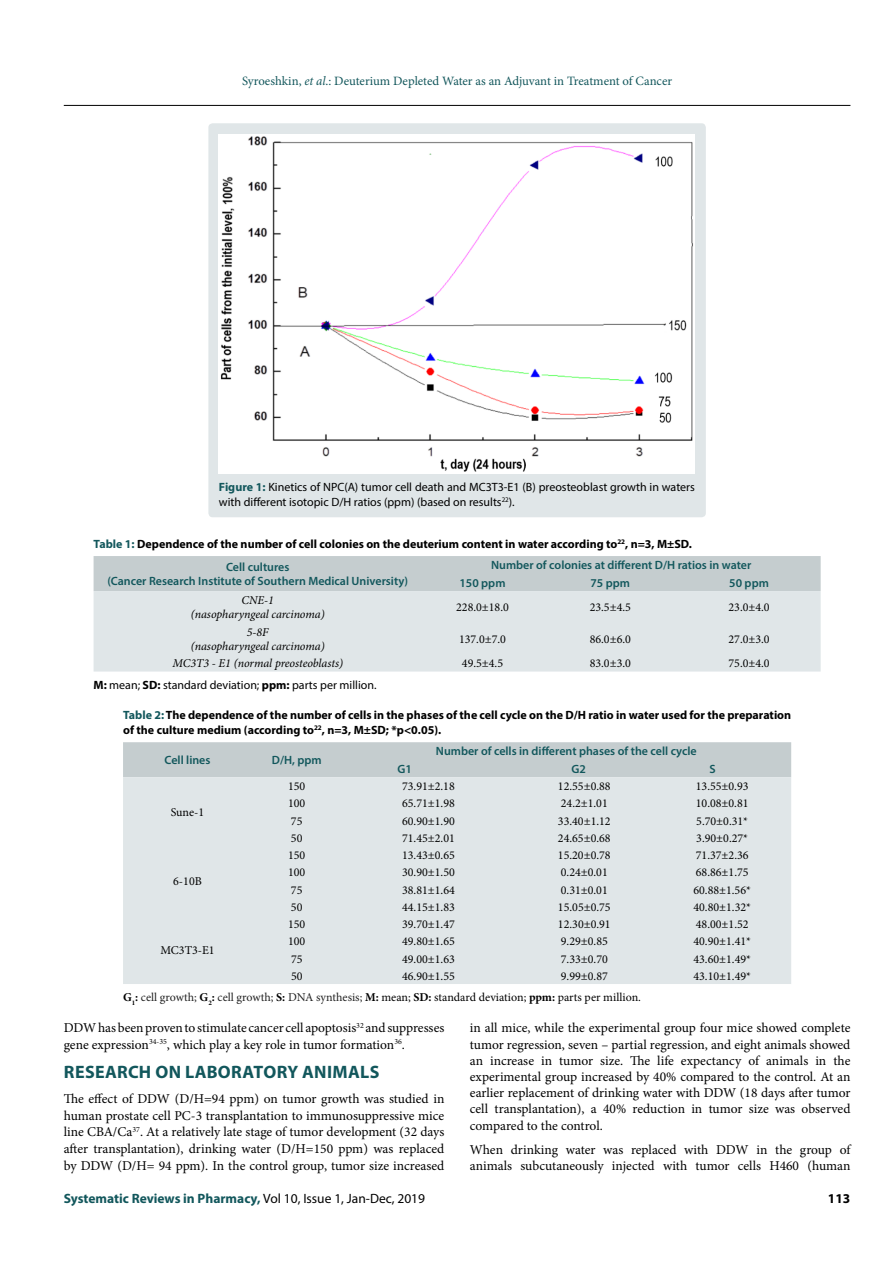
<style>
.page{position:relative;width:893px;height:1263px;background:#fff}
.page>*{position:absolute;margin:0;border:0;box-sizing:border-box;transform-origin:0 0}
.t1{font:700 18px "Myriad Pro";letter-spacing:.02em;color:#12575c}
.t2{font:13.5px/16.2px "Minion Pro";letter-spacing:-.005em;color:#000}
.t3{font:700 13.5px "Myriad Pro";color:#12575c}
.t4{font:700 13.5px "Myriad Pro";color:#000}
.t5{font:12.75px "Minion Pro";letter-spacing:-.005em;color:#13575c}
.t6{font:12px "Minion Pro";color:#000}
.t7{font:700 12px/14.4px "Myriad Pro";color:#000}
.t8{font:600 12px/14.4px "Myriad Pro";color:#12575c;text-align:center}
.t9{font:12px/14.4px "Myriad Pro";color:#000}
.t10{font:italic 12px/14.4px "Minion Pro";letter-spacing:-.005em;color:#000;text-align:center}
.s1{font-style:italic}
.s2{font-weight:700;color:#12575c}
.s3{color:#12575c}
.s4{font-weight:700}
.s5{color:#222}
.s6{font-weight:400;color:#000}
</style>
<div class="page">
<hr style="left:64px;top:105px;width:786px;height:1px;background:#000">
<div style="left:208px;top:123px;width:498px;height:394px;background:#e0e6e8;border-radius:4px"></div>
<img style="left:219px;top:135px;width:476px;height:339px">
<div style="left:94px;top:556px;width:727px;height:35px;background:#c5cdcf"></div>
<div style="left:94px;top:591px;width:727px;height:80px;background:#e0e6e8"></div>
<div style="left:123px;top:742px;width:668px;height:35px;background:#c5cdcf"></div>
<div style="left:123px;top:777px;width:668px;height:207px;background:#e0e6e8"></div>
<p class="t5" style="left:242px;top:72px;width:432px">Syroeshkin, <span class="s1">et al</span>.: Deuterium Depleted Water as an Adjuvant in Treatment of Cancer</p>
<p class="t9" style="left:219px;top:480px;width:477px"><span class="s2">Figure 1:</span> Kinetics of NPC(A) tumor cell death and MC3T3-E1 (B) preosteoblast growth in waters with different isotopic D/H ratios (ppm) (based on results<sup>22</sup>).</p>
<p class="t7" style="left:94px;top:536px;width:600px"><span class="s3">Table 1:</span> Dependence of the number of cell colonies on the deuterium content in water according to<sup>22</sup>, n=3, M±SD.</p>
<p class="t8" style="left:107px;top:559px;width:302px">Cell cultures<br>(Cancer Research Institute of Southern Medical University)</p>
<p class="t8" style="left:459px;top:556px;width:293px;line-height:17.5px;text-align:left;text-indent:32px">Number of colonies at different D/H ratios in water<br>150 ppm</p>
<p class="t8" style="left:590px;top:575px;width:41px">75 ppm</p>
<p class="t8" style="left:729px;top:575px;width:41px">50 ppm</p>
<p class="t10" style="left:191px;top:593px;width:135px">CNE-1<br>(nasopharyngeal carcinoma)</p>
<p class="t6" style="left:456px;top:599px;width:54px">228.0±18.0</p>
<p class="t6" style="left:590px;top:599px;width:43px">23.5±4.5</p>
<p class="t6" style="left:728px;top:599px;width:43px">23.0±4.0</p>
<p class="t10" style="left:191px;top:625px;width:135px">5-8F<br>(nasopharyngeal carcinoma)</p>
<p class="t6" style="left:459px;top:631px;width:48px">137.0±7.0</p>
<p class="t6" style="left:590px;top:631px;width:43px">86.0±6.0</p>
<p class="t6" style="left:728px;top:631px;width:43px">27.0±3.0</p>
<p class="t10" style="left:172px;top:656px;width:172px">MC3T3 - E1 (normal preosteoblasts)</p>
<p class="t6" style="left:462px;top:655px;width:43px">49.5±4.5</p>
<p class="t6" style="left:590px;top:655px;width:43px">83.0±3.0</p>
<p class="t6" style="left:728px;top:655px;width:43px">75.0±4.0</p>
<p class="t9" style="left:94px;top:678px;width:284px"><span class="s4">M:</span> mean; <span class="s4">SD:</span> standard deviation; <span class="s4">ppm:</span> parts per million.</p>
<p class="t7" style="left:123px;top:708px;width:670px"><span class="s3">Table 2:</span> The dependence of the number of cells in the phases of the cell cycle on the D/H ratio in water used for the preparation of the culture medium (according to<sup>22</sup>, n=3, M±SD; *p&lt;0.05).</p>
<p class="t8" style="left:165px;top:753px;width:47px">Cell lines</p>
<p class="t8" style="left:272px;top:753px;width:51px">D/H, ppm</p>
<p class="t8" style="left:436px;top:744px;width:262px">Number of cells in different phases of the cell cycle</p>
<p class="t8" style="left:398px;top:761px;width:16px">G1</p>
<p class="t8" style="left:572px;top:761px;width:16px">G2</p>
<p class="t8" style="left:709px;top:761px;width:8px">S</p>
<p class="t6" style="left:171px;top:804px;width:35px">Sune-1</p>
<p class="t6" style="left:173px;top:873px;width:30px">6-10B</p>
<p class="t6" style="left:160px;top:942px;width:56px">MC3T3-E1</p>
<p class="t6" style="left:288px;top:778px;width:19px">150</p>
<p class="t6" style="left:402px;top:778px;width:54px">73.91±2.18</p>
<p class="t6" style="left:558px;top:778px;width:54px">12.55±0.88</p>
<p class="t6" style="left:696px;top:778px;width:54px">13.55±0.93</p>
<p class="t6" style="left:288px;top:796px;width:19px">100</p>
<p class="t6" style="left:402px;top:796px;width:54px">65.71±1.98</p>
<p class="t6" style="left:561px;top:796px;width:48px">24.2±1.01</p>
<p class="t6" style="left:696px;top:796px;width:54px">10.08±0.81</p>
<p class="t6" style="left:291px;top:813px;width:13px">75</p>
<p class="t6" style="left:402px;top:813px;width:54px">60.90±1.90</p>
<p class="t6" style="left:558px;top:813px;width:54px">33.40±1.12</p>
<p class="t6" style="left:696px;top:813px;width:53px">5.70±0.31*</p>
<p class="t6" style="left:291px;top:830px;width:13px">50</p>
<p class="t6" style="left:402px;top:830px;width:54px">71.45±2.01</p>
<p class="t6" style="left:558px;top:830px;width:54px">24.65±0.68</p>
<p class="t6" style="left:696px;top:830px;width:53px">3.90±0.27*</p>
<p class="t6" style="left:288px;top:847px;width:19px">150</p>
<p class="t6" style="left:402px;top:847px;width:54px">13.43±0.65</p>
<p class="t6" style="left:558px;top:847px;width:54px">15.20±0.78</p>
<p class="t6" style="left:696px;top:847px;width:54px">71.37±2.36</p>
<p class="t6" style="left:288px;top:864px;width:19px">100</p>
<p class="t6" style="left:402px;top:864px;width:54px">30.90±1.50</p>
<p class="t6" style="left:561px;top:864px;width:48px">0.24±0.01</p>
<p class="t6" style="left:696px;top:864px;width:54px">68.86±1.75</p>
<p class="t6" style="left:291px;top:882px;width:13px">75</p>
<p class="t6" style="left:402px;top:882px;width:54px">38.81±1.64</p>
<p class="t6" style="left:561px;top:882px;width:48px">0.31±0.01</p>
<p class="t6" style="left:693px;top:882px;width:59px">60.88±1.56*</p>
<p class="t6" style="left:291px;top:899px;width:13px">50</p>
<p class="t6" style="left:402px;top:899px;width:54px">44.15±1.83</p>
<p class="t6" style="left:558px;top:899px;width:54px">15.05±0.75</p>
<p class="t6" style="left:693px;top:899px;width:59px">40.80±1.32*</p>
<p class="t6" style="left:288px;top:916px;width:19px">150</p>
<p class="t6" style="left:402px;top:916px;width:54px">39.70±1.47</p>
<p class="t6" style="left:558px;top:916px;width:54px">12.30±0.91</p>
<p class="t6" style="left:696px;top:916px;width:54px">48.00±1.52</p>
<p class="t6" style="left:288px;top:933px;width:19px">100</p>
<p class="t6" style="left:402px;top:933px;width:54px">49.80±1.65</p>
<p class="t6" style="left:561px;top:933px;width:48px">9.29±0.85</p>
<p class="t6" style="left:693px;top:933px;width:59px">40.90±1.41*</p>
<p class="t6" style="left:291px;top:951px;width:13px">75</p>
<p class="t6" style="left:402px;top:951px;width:54px">49.00±1.63</p>
<p class="t6" style="left:561px;top:951px;width:48px">7.33±0.70</p>
<p class="t6" style="left:693px;top:951px;width:59px">43.60±1.49*</p>
<p class="t6" style="left:291px;top:968px;width:13px">50</p>
<p class="t6" style="left:402px;top:968px;width:54px">46.90±1.55</p>
<p class="t6" style="left:561px;top:968px;width:48px">9.99±0.87</p>
<p class="t6" style="left:693px;top:968px;width:59px">43.10±1.49*</p>
<p class="t6" style="left:123px;top:989px;width:519px"><span class="s4">G</span><sub>1</sub><span class="s4">:</span> <span class="s5">cell growth;</span> <span class="s4">G</span><sub>2</sub><span class="s4">:</span> <span class="s5">cell growth;</span> <span class="s4">S:</span> <span class="s5">DNA synthesis;</span> <span class="s4">M:</span> mean; <span class="s4">SD:</span> standard deviation; <span class="s4">ppm:</span> parts per million.</p>
<p class="t2" style="left:64px;top:1020px;width:382px">DDW has been proven to stimulate cancer cell apoptosis<sup>32</sup> and suppresses gene expression<sup>34-35</sup>, which play a key role in tumor formation<sup>36</sup>.</p>
<h1 class="t1" style="left:64px;top:1060px;width:317px">RESEARCH ON LABORATORY ANIMALS</h1>
<p class="t2" style="left:64px;top:1090px;width:382px;line-height:16.6px;text-align:justify">The effect of DDW (D/H=94 ppm) on tumor growth was studied in human prostate cell PC-3 transplantation to immunosuppressive mice line CBA/Ca<sup>37</sup>. At a relatively late stage of tumor development (32 days after transplantation), drinking water (D/H=150 ppm) was replaced by DDW (D/H= 94 ppm). In the control group, tumor size increased</p>
<p class="t2" style="left:470px;top:1020px;width:382px;text-align:justify">in all mice, while the experimental group four mice showed complete tumor regression, seven – partial regression, and eight animals showed an increase in tumor size. The life expectancy of animals in the experimental group increased by 40% compared to the control. At an earlier replacement of drinking water with DDW (18 days after tumor cell transplantation), a 40% reduction in tumor size was observed compared to the control.</p>
<p class="t2" style="left:470px;top:1142px;width:382px">When drinking water was replaced with DDW in the group of animals subcutaneously injected with tumor cells H460 (human</p>
<p class="t3" style="left:64px;top:1189px;width:363px">Systematic Reviews in Pharmacy, <span class="s6">Vol 10, Issue 1, Jan-Dec, 2019</span></p>
<p class="t4" style="left:828px;top:1189px;width:24px">113</p>
</div>
